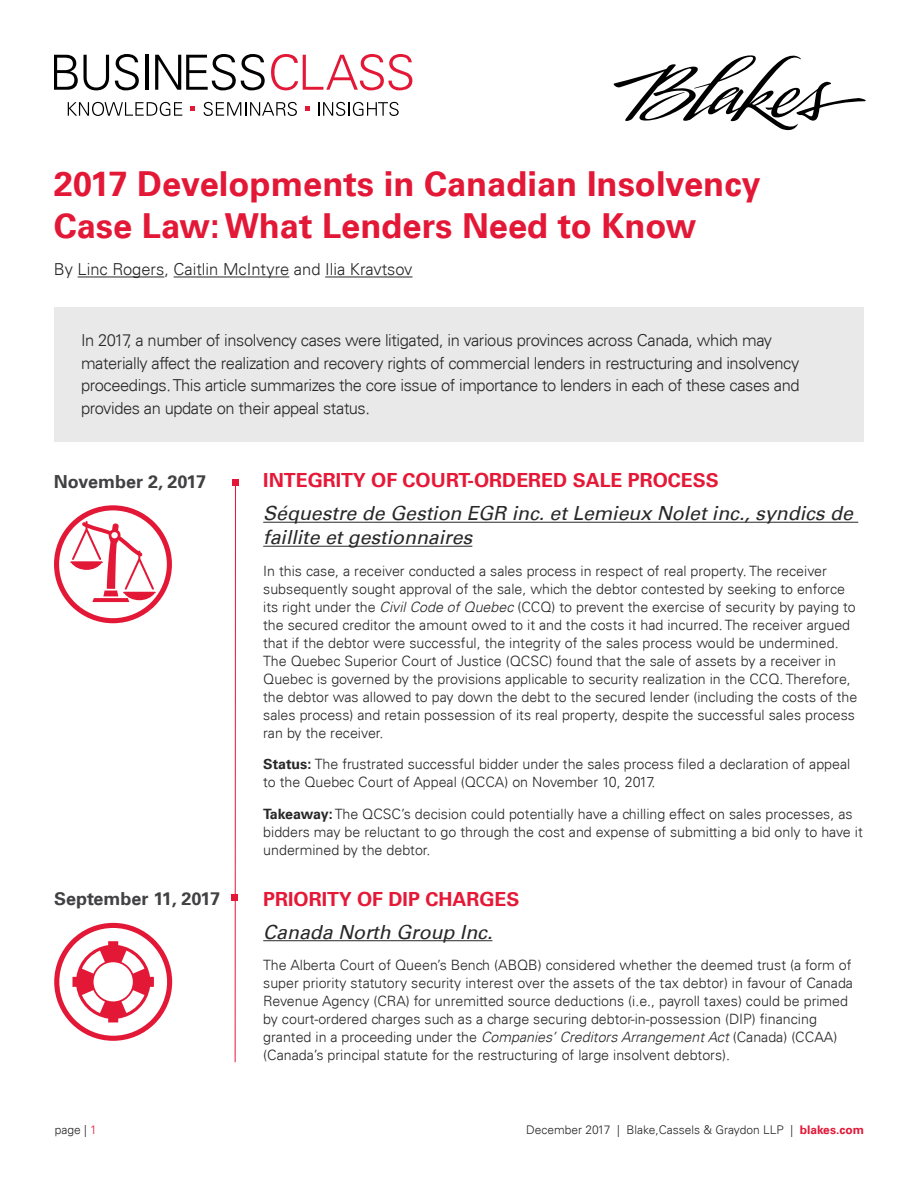
<style>
.page{position:relative;width:918px;height:1188px;background:#fff}
.page>*{position:absolute;margin:0;border:0;box-sizing:border-box;transform-origin:0 0}
.t1{font:700 34.5px/41.4px "Univers 65";color:#e31837}
.t2{font:italic 19.5px/24px "Univers 55";color:#292829}
.t3{font:700 19.5px "Univers 65";color:#e51937}
.t4{font:700 18px "Univers 65";color:#414042}
.t5{font:300 16.5px/22.5px "Univers 45";letter-spacing:-.025em;color:#292829}
.t6{font:300 16.5px "Univers 45";color:#292829}
.t7{font:300 14.25px/18px "Univers 45";color:#292829}
.t8{font:300 12px "Univers 45";color:#292829}
.s1{font-style:italic}
.s2{font-family:"Univers 65";font-weight:700}
.s3{color:#e31837}
.s4{font-family:"Univers 65";font-weight:700;color:#e31837}
</style>
<div class="page">
<hr style="left:78px;top:277px;width:86px;height:1px;background:#292829">
<hr style="left:174px;top:277px;width:115px;height:1px;background:#292829">
<hr style="left:325px;top:277px;width:88px;height:1px;background:#292829">
<div style="left:54px;top:307px;width:810px;height:135px;background:#e9e9ea"></div>
<hr style="left:263px;top:522px;width:595px;height:1px;background:#292829">
<hr style="left:263px;top:546px;width:209px;height:1px;background:#292829">
<hr style="left:263px;top:940px;width:229px;height:1px;background:#292829">
<svg style="left:54px;top:55px;width:55px;height:35px"></svg>
<svg style="left:115px;top:54px;width:24px;height:36px"></svg>
<hr style="left:145px;top:55px;width:4px;height:35px;background:#000">
<svg style="left:155px;top:54px;width:110px;height:36px"></svg>
<svg style="left:271px;top:54px;width:141px;height:36px"></svg>
<svg style="left:68px;top:102px;width:114px;height:14px"></svg>
<svg style="left:204px;top:102px;width:93px;height:14px"></svg>
<svg style="left:318px;top:102px;width:81px;height:14px"></svg>
<svg style="left:191px;top:107px;width:4px;height:4px"></svg>
<svg style="left:305px;top:107px;width:5px;height:4px"></svg>
<svg style="left:613px;top:55px;width:253px;height:76px"></svg>
<hr style="left:235px;top:481px;width:1px;height:581px;background:#e31837">
<div style="left:232px;top:479px;width:7px;height:7px;background:#e31837"></div>
<div style="left:232px;top:894px;width:6px;height:7px;background:#e31837"></div>
<svg style="left:54px;top:505px;width:118px;height:118px"></svg>
<svg style="left:54px;top:923px;width:118px;height:118px"></svg>
<h1 class="t1" style="left:54px;top:164px;width:709px">2017 Developments in Canadian Insolvency<br>Case Law: What Lenders Need to Know</h1>
<p class="t6" style="left:54px;top:260px;width:360px">By Linc Rogers, Caitlin McIntyre and Ilia Kravtsov</p>
<p class="t5" style="left:81px;top:329px;width:720px">In 2017, a number of insolvency cases were litigated, in various provinces across Canada, which may materially affect the realization and recovery rights of commercial lenders in restructuring and insolvency proceedings. This article summarizes the core issue of importance to lenders in each of these cases and provides an update on their appeal status.</p>
<p class="t4" style="left:54px;top:471px;width:154px">November 2, 2017</p>
<p class="t4" style="left:54px;top:888px;width:168px">September 11, 2017</p>
<h2 class="t3" style="left:263px;top:469px;width:457px">INTEGRITY OF COURT-ORDERED SALE PROCESS</h2>
<h2 class="t2" style="left:263px;top:501px;width:591px">Séquestre de Gestion EGR inc. et Lemieux Nolet inc., syndics de faillite et gestionnaires</h2>
<p class="t7" style="left:263px;top:562px;width:596px">In this case, a receiver conducted a sales process in respect of real property. The receiver subsequently sought approval of the sale, which the debtor contested by seeking to enforce its right under the <span class="s1">Civil Code of Quebec</span> (CCQ) to prevent the exercise of security by paying to the secured creditor the amount owed to it and the costs it had incurred. The receiver argued that if the debtor were successful, the integrity of the sales process would be undermined.<br>The Quebec Superior Court of Justice (QCSC) found that the sale of assets by a receiver in Quebec is governed by the provisions applicable to security realization in the CCQ. Therefore, the debtor was allowed to pay down the debt to the secured lender (including the costs of the sales process) and retain possession of its real property, despite the successful sales process ran by the receiver.</p>
<p class="t7" style="left:263px;top:755px;width:589px"><span class="s2">Status:</span> The frustrated successful bidder under the sales process filed a declaration of appeal to the Quebec Court of Appeal (QCCA) on November 10, 2017.</p>
<p class="t7" style="left:263px;top:805px;width:601px"><span class="s2">Takeaway:</span> The QCSC’s decision could potentially have a chilling effect on sales processes, as bidders may be reluctant to go through the cost and expense of submitting a bid only to have it undermined by the debtor.</p>
<h2 class="t3" style="left:263px;top:887px;width:258px">PRIORITY OF DIP CHARGES</h2>
<h2 class="t2" style="left:263px;top:920px;width:231px">Canada North Group Inc.</h2>
<p class="t7" style="left:263px;top:956px;width:591px">The Alberta Court of Queen’s Bench (ABQB) considered whether the deemed trust (a form of super priority statutory security interest over the assets of the tax debtor) in favour of Canada Revenue Agency (CRA) for unremitted source deductions (i.e., payroll taxes) could be primed by court-ordered charges such as a charge securing debtor-in-possession (DIP) financing granted in a proceeding under the <span class="s1">Companies’ Creditors Arrangement Act</span> (Canada) (CCAA) (Canada’s principal statute for the restructuring of large insolvent debtors).</p>
<p class="t8" style="left:55px;top:1123px;width:44px">page | <span class="s3">1</span></p>
<p class="t8" style="left:526px;top:1123px;width:339px">December 2017 | Blake,Cassels &amp; Graydon LLP | <span class="s4">blakes.com</span></p>
</div>
